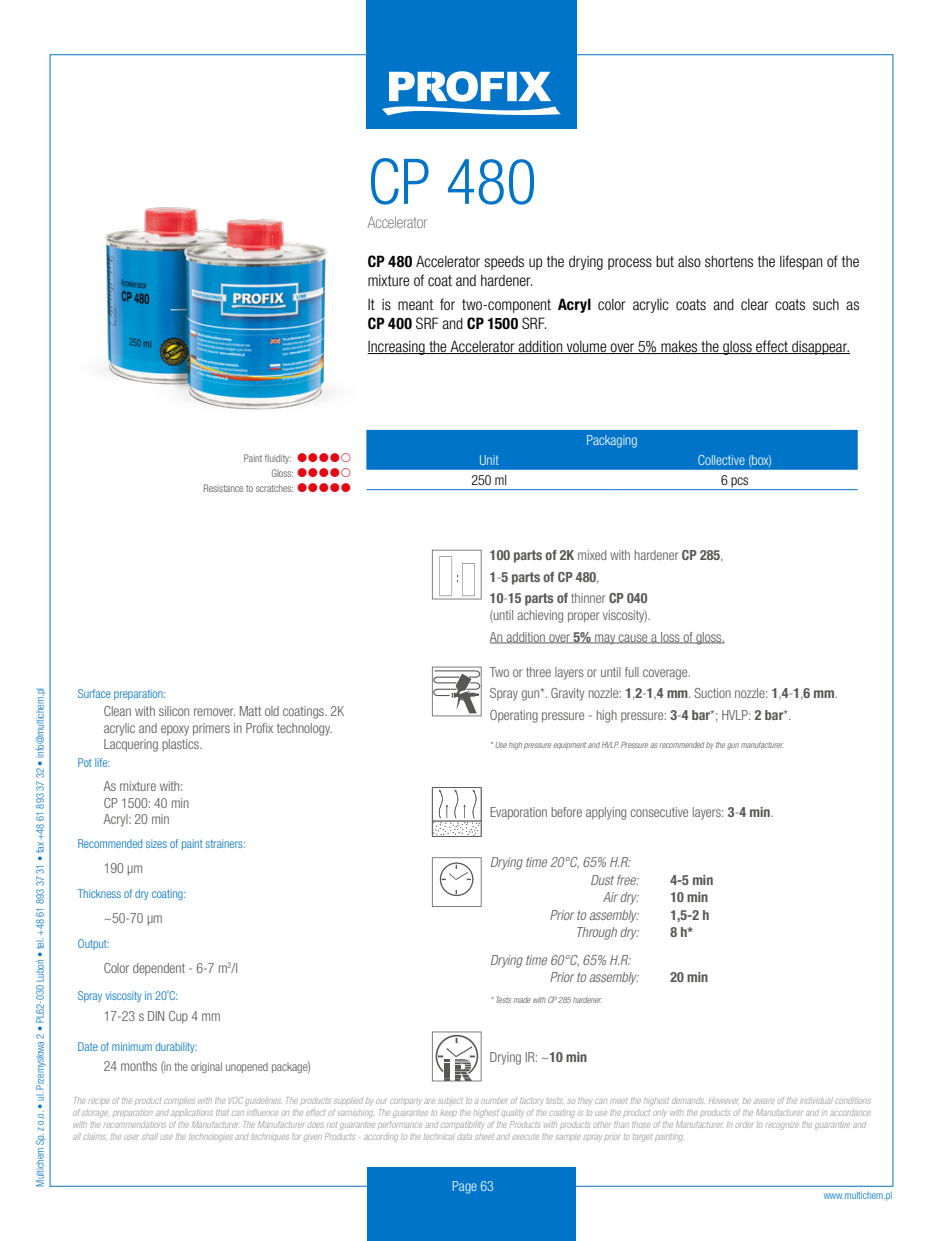
<style>
.page{position:relative;width:943px;height:1241px;background:#fff}
.page>*{position:absolute;margin:0;border:0;box-sizing:border-box;transform-origin:0 0}
.t1{font:300 condensed 63px "Helvetica Neue LT Pro";color:#0074c8}
.t2{font:100 condensed 15.92px "Helvetica Neue LT Pro";color:#575756}
.t3{font:300 condensed 15.75px/18.9px "Helvetica Neue LT Pro";letter-spacing:.005em;color:#000}
.t4{font:300 condensed 14px/16.8px "Helvetica Neue LT Pro";color:#575756}
.t5{font:italic 300 condensed 14px/17.5px "Helvetica Neue LT Pro";color:#575756}
.t6{font:700 condensed 14px/21.7px "Helvetica Neue LT Pro";color:#575756}
.t7{font:300 condensed 14px "Helvetica Neue LT Pro";color:#fff}
.t8{font:300 condensed 14px "Helvetica Neue LT Pro";color:#000}
.t9{font:300 condensed 12.25px "Helvetica Neue LT Pro";color:#0074c8}
.t10{font:300 condensed 12.25px/20.8px "Helvetica Neue LT Pro";color:#575756}
.t11{font:300 condensed 10.5px "Helvetica Neue LT Pro";color:#0074c8}
.t12{font:300 condensed 10.5px/14.7px "Helvetica Neue LT Pro";color:#575756;text-align:right}
.t13{font:italic 300 condensed 9.97px/11.9px "Helvetica Neue LT Pro";color:#9d9d9c}
.t14{font:italic 300 condensed 8.75px "Helvetica Neue LT Pro";color:#575756}
.s1{font-weight:700}
.s2{color:#0074c8}
.s3{font-size:14px}
.s4{font-weight:300}
.s5{font-style:italic}
</style>
<div class="page">
<div style="left:367px;top:1166px;width:209px;height:74px;background:#0074c8"></div>
<div style="left:366px;top:0;width:211px;height:129px;background:#0074c8"></div>
<svg style="left:382px;top:71px;width:179px;height:44px"></svg>
<img style="left:102px;top:207px;width:229px;height:203px">
<hr style="left:368px;top:353px;width:482px;height:1px;background:#000">
<div style="left:366px;top:430px;width:491px;height:39px;background:#0074c8"></div>
<hr style="left:366px;top:489px;width:246px;height:1px;background:#0074c8">
<hr style="left:612px;top:489px;width:245px;height:1px;background:#0074c8">
<svg style="left:432px;top:549px;width:49px;height:50px"></svg>
<hr style="left:490px;top:642px;width:234px;height:1px;background:#575756">
<svg style="left:432px;top:666px;width:49px;height:50px"></svg>
<svg style="left:432px;top:787px;width:49px;height:49px"></svg>
<svg style="left:432px;top:857px;width:49px;height:49px"></svg>
<svg style="left:432px;top:1031px;width:49px;height:50px"></svg>
<h1 class="t1" style="left:368px;top:145px;width:170px">CP 480</h1>
<h2 class="t2" style="left:368px;top:213px;width:61px">Accelerator</h2>
<h3 class="t3" style="left:368px;top:252px;width:493px"><span class="s1">CP 480</span> Accelerator speeds up the drying process but also shortens the lifespan of the mixture of coat and hardener.</h3>
<h3 class="t3" style="left:368px;top:294px;width:493px">It is meant for two-component <span class="s1">Acryl</span> color acrylic coats and clear coats such as<br><span class="s1">CP 400</span> SRF and <span class="s1">CP 1500</span> SRF.</h3>
<h3 class="t3" style="left:368px;top:337px;width:481px">Increasing the Accelerator addition volume over 5% makes the gloss effect disappear.</h3>
<p class="t11" style="left:34px;top:1186px;width:500px;rotate:-90deg">Multichem Sp. z o.o. • ul. Przemysłowa 2 • PL62-030 Luboń • tel. +48 61 893 37 31 • fax +48 61 893 37 32 • info@multichem.pl</p>
<p class="t12" style="left:203px;top:451px;width:92px">Paint fluidity:<br>Gloss:<br>Resistance to scratches:</p>
<p class="t9" style="left:78px;top:686px;width:90px">Surface preparation:</p>
<h3 class="t4" style="left:104px;top:702px;width:242px">Clean with silicon remover. Matt old coatings. 2K acrylic and epoxy primers in Profix technology.<br>Lacquering plastics.</h3>
<p class="t9" style="left:78px;top:755px;width:34px">Pot life:</p>
<h3 class="t4" style="left:104px;top:777px;width:87px">As mixture with:<br>CP 1500: 40 min<br>Acryl: 20 min</h3>
<p class="t9" style="left:78px;top:836px;width:170px">Recommended sizes of paint strainers:</p>
<h3 class="t4" style="left:104px;top:859px;width:41px">190 µm</h3>
<p class="t9" style="left:78px;top:886px;width:110px">Thickness of dry coating:</p>
<h3 class="t4" style="left:104px;top:909px;width:61px">~50-70 µm</h3>
<p class="t9" style="left:78px;top:936px;width:33px">Output:</p>
<h3 class="t4" style="left:104px;top:959px;width:136px">Color dependent - 6-7 m<sup>2</sup>/l</h3>
<p class="t9" style="left:78px;top:988px;width:102px">Spray viscosity in 20˚C:</p>
<h3 class="t4" style="left:104px;top:1007px;width:119px">17-23 s DIN Cup 4 mm</h3>
<p class="t10" style="left:104px;top:1035px;width:209px;text-indent:-26px"><span class="s2">Date of minimum durability:<br></span><span class="s3">24 months (</span>in the original unopened package<span class="s3">)</span></p>
<h3 class="t7" style="left:586px;top:432px;width:53px">Packaging</h3>
<h3 class="t7" style="left:479px;top:451px;width:21px">Unit</h3>
<h3 class="t7" style="left:697px;top:451px;width:76px">Collective (box)</h3>
<h3 class="t8" style="left:471px;top:471px;width:37px">250 ml</h3>
<h3 class="t8" style="left:721px;top:471px;width:29px">6 pcs</h3>
<h3 class="t6" style="left:490px;top:544px;width:235px">100 parts of 2K <span class="s4">mixed with hardener</span> CP 285<span class="s4">,<br></span>1<span class="s4">-</span>5 parts of CP 480<span class="s4">,<br></span>10<span class="s4">-</span>15 parts of <span class="s4">thinner</span> CP 040</h3>
<h3 class="t4" style="left:490px;top:604px;width:234px;line-height:21.7px">(until achieving proper viscosity).<br>An addition over <span class="s1">5%</span> may cause a loss of gloss.</h3>
<h3 class="t4" style="left:490px;top:660px;width:347px;line-height:21.7px">Two or three layers or until full coverage.<br>Spray gun*. Gravity nozzle: <span class="s1">1</span>,<span class="s1">2</span>‑<span class="s1">1</span>,<span class="s1">4 mm</span>. Suction nozzle: <span class="s1">1</span>,<span class="s1">4</span>-<span class="s1">1</span>,<span class="s1">6 mm</span>.<br>Operating pressure - high pressure: <span class="s1">3</span>-<span class="s1">4 bar</span>*; HVLP: <span class="s1">2 bar</span>*.</h3>
<p class="t14" style="left:490px;top:739px;width:295px">* Use high pressure equipment and HVLP. Pressure as recommended by the gun manufacturer.</p>
<h3 class="t4" style="left:490px;top:803px;width:285px">Evaporation before applying consecutive layers: <span class="s1">3</span>-<span class="s1">4 min</span><span class="s5">.</span></h3>
<h3 class="t5" style="left:590px;top:853px;width:50px;text-indent:-100px">Drying time 20°C, 65% H.R:<br>Dust free:</h3>
<h3 class="t6" style="left:670px;top:869px;width:44px">4-5 min</h3>
<h3 class="t5" style="left:603px;top:888px;width:37px">Air dry:</h3>
<h3 class="t6" style="left:670px;top:886px;width:39px">10 min</h3>
<h3 class="t5" style="left:550px;top:906px;width:90px">Prior to assembly:</h3>
<h3 class="t6" style="left:670px;top:904px;width:41px">1,5-2 h</h3>
<h3 class="t5" style="left:575px;top:923px;width:65px">Through dry:</h3>
<h3 class="t6" style="left:670px;top:921px;width:24px">8 h*</h3>
<h3 class="t5" style="left:550px;top:950px;width:90px;text-indent:-60px">Drying time 60°C, 65% H.R:<br>Prior to assembly:</h3>
<h3 class="t6" style="left:670px;top:966px;width:39px">20 min</h3>
<p class="t14" style="left:490px;top:994px;width:114px">* Tests made with CP 285 hardener.</p>
<h3 class="t4" style="left:490px;top:1047px;width:99px">Drying IR: ~<span class="s1">10 min</span></h3>
<p class="t13" style="left:72px;top:1094px;width:799px">The recipe of the product complies with the VOC guidelines. The products supplied by our company are subject to a number of factory tests, so they can meet the highest demands. However, be aware of the individual conditions of storage, preparation and applications that can influence on the effect of varnishing. The guarantee to keep the highest quality of the coating is to use the product only with the products of the Manufacturer and in accordance with the recommendations of the Manufacturer. The Manufacturer does not guarantee performance and compatibility of the Products with products other than those of the Manufacturer. In order to recognize the guarantee and all claims, the user shall use the technologies and techniques for given Products - according to the technical data sheet and execute the sample spray prior to target painting.</p>
<h3 class="t7" style="left:452px;top:1177px;width:43px">Page 63</h3>
<p class="t11" style="left:823px;top:1188px;width:70px">www.multichem.pl</p>
</div>
